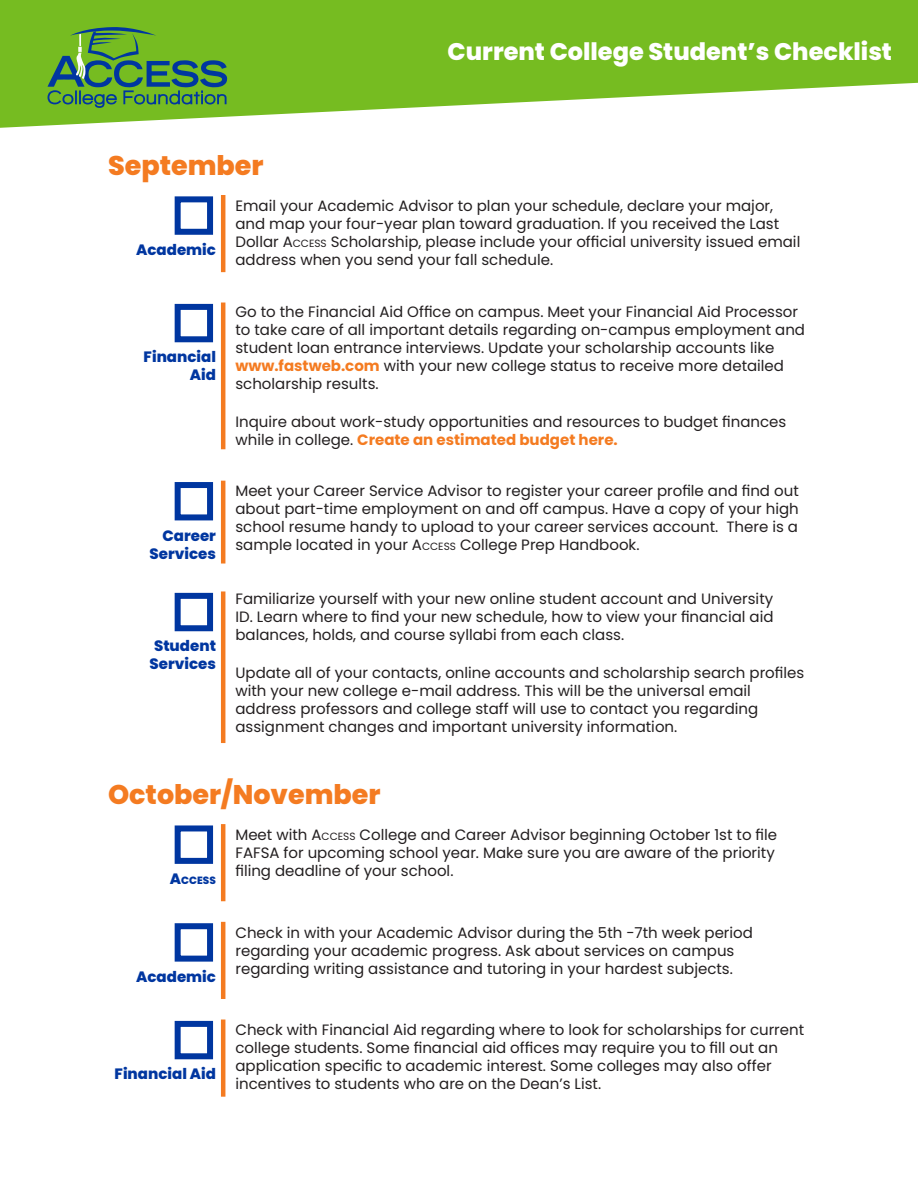
<style>
.page{position:relative;width:918px;height:1188px;background:#fff}
.page>*{position:absolute;margin:0;border:0;box-sizing:border-box;transform-origin:0 0}
.t1{font:800 27px "Poppins";color:#f47b21}
.t2{font:800 24px "Poppins";color:#fff}
.t3{font:15px/18px "Poppins";color:#231f20}
.t4{font:800 15px/18px "Poppins";color:#0036a0;text-align:right}
.t5{font:800 10.5px "Poppins";color:#0036a0}
.s1{font-style:inherit}
.s2{font-size:10.5px}
.s3{font-weight:700;color:#f47b21}
.s4{font-size:15px}
</style>
<div class="page">
<svg style="left:0;top:0;width:918px;height:128px;fill:#76bc21"></svg>
<svg style="left:48px;top:27px;width:179px;height:81px"></svg>
<hr style="left:221px;top:195px;width:4px;height:77px;background:#f47b21">
<hr style="left:221px;top:824px;width:4px;height:77px;background:#f47b21">
<hr style="left:221px;top:922px;width:4px;height:77px;background:#f47b21">
<hr style="left:221px;top:1020px;width:4px;height:77px;background:#f47b21">
<hr style="left:221px;top:303px;width:4px;height:146px;background:#f47b21">
<hr style="left:221px;top:481px;width:4px;height:83px;background:#f47b21">
<hr style="left:221px;top:591px;width:4px;height:152px;background:#f47b21">
<div style="left:175px;top:196px;width:38px;height:39px;border:6px solid #0036a0"></div>
<div style="left:175px;top:825px;width:38px;height:39px;border:6px solid #0036a0"></div>
<div style="left:175px;top:923px;width:38px;height:39px;border:6px solid #0036a0"></div>
<div style="left:175px;top:1021px;width:38px;height:38px;border:6px solid #0036a0"></div>
<div style="left:175px;top:304px;width:38px;height:38px;border:6px solid #0036a0"></div>
<div style="left:175px;top:482px;width:38px;height:38px;border:6px solid #0036a0"></div>
<div style="left:175px;top:593px;width:38px;height:38px;border:6px solid #0036a0"></div>
<p class="t1" style="left:108px;top:150px;width:157px">September</p>
<p class="t2" style="left:448px;top:37px;width:446px">Current College Student’s Checklist</p>
<p class="t4" style="left:136px;top:241px;width:81px">Academic</p>
<p class="t4" style="left:144px;top:348px;width:74px">Financial<br>Aid</p>
<p class="t4" style="left:150px;top:526px;width:68px">Career<br>Services</p>
<p class="t4" style="left:150px;top:637px;width:68px;text-align:center">Student<br>Services</p>
<p class="t3" style="left:235px;top:197px;width:566px">Email your Academic Advisor to plan your schedule, declare your major, and map your four-year plan toward graduation. If you received the Last Dollar <span class="s1">A</span><span class="s2">CCESS</span> Scholarship, please include your official university issued email address when you send your fall schedule.</p>
<p class="t3" style="left:235px;top:303px;width:571px">Go to the Financial Aid Office on campus. Meet your Financial Aid Processor to take care of all important details regarding on-campus employment and student loan entrance interviews. Update your scholarship accounts like <span class="s3">www.fastweb.com</span> with your new college status to receive more detailed scholarship results.</p>
<p class="t3" style="left:235px;top:413px;width:552px">Inquire about work-study opportunities and resources to budget finances while in college. <span class="s3">Create an estimated budget here.</span></p>
<p class="t3" style="left:235px;top:482px;width:565px;text-align:justify">Meet your Career Service Advisor to register your career profile and find out about part-time employment on and off campus. Have a copy of your high school resume handy to upload to your career services account. There is a sample located in your <span class="s1">A</span><span class="s2">CCESS</span> College Prep Handbook.</p>
<p class="t3" style="left:235px;top:590px;width:540px;text-align:justify">Familiarize yourself with your new online student account and University ID. Learn where to find your new schedule, how to view your financial aid balances, holds, and course syllabi from each class.</p>
<p class="t3" style="left:235px;top:664px;width:570px">Update all of your contacts, online accounts and scholarship search profiles with your new college e-mail address. This will be the universal email address professors and college staff will use to contact you regarding assignment changes and important university information.</p>
<p class="t1" style="left:108px;top:779px;width:274px">October/November</p>
<p class="t5" style="left:170px;top:874px;width:48px"><span class="s4">A</span>CCESS</p>
<p class="t4" style="left:136px;top:968px;width:81px">Academic</p>
<p class="t4" style="left:115px;top:1065px;width:103px">Financial Aid</p>
<p class="t3" style="left:235px;top:826px;width:543px">Meet with <span class="s1">A</span><span class="s2">CCESS</span> College and Career Advisor beginning October 1st to file<br>FAFSA for upcoming school year. Make sure you are aware of the priority filing deadline of your school.</p>
<p class="t3" style="left:235px;top:923px;width:519px">Check in with your Academic Advisor during the 5th -7th week period regarding your academic progress. Ask about services on campus regarding writing assistance and tutoring in your hardest subjects.</p>
<p class="t3" style="left:235px;top:1021px;width:570px">Check with Financial Aid regarding where to look for scholarships for current college students. Some financial aid offices may require you to fill out an application specific to academic interest. Some colleges may also offer incentives to students who are on the Dean’s List.</p>
</div>
